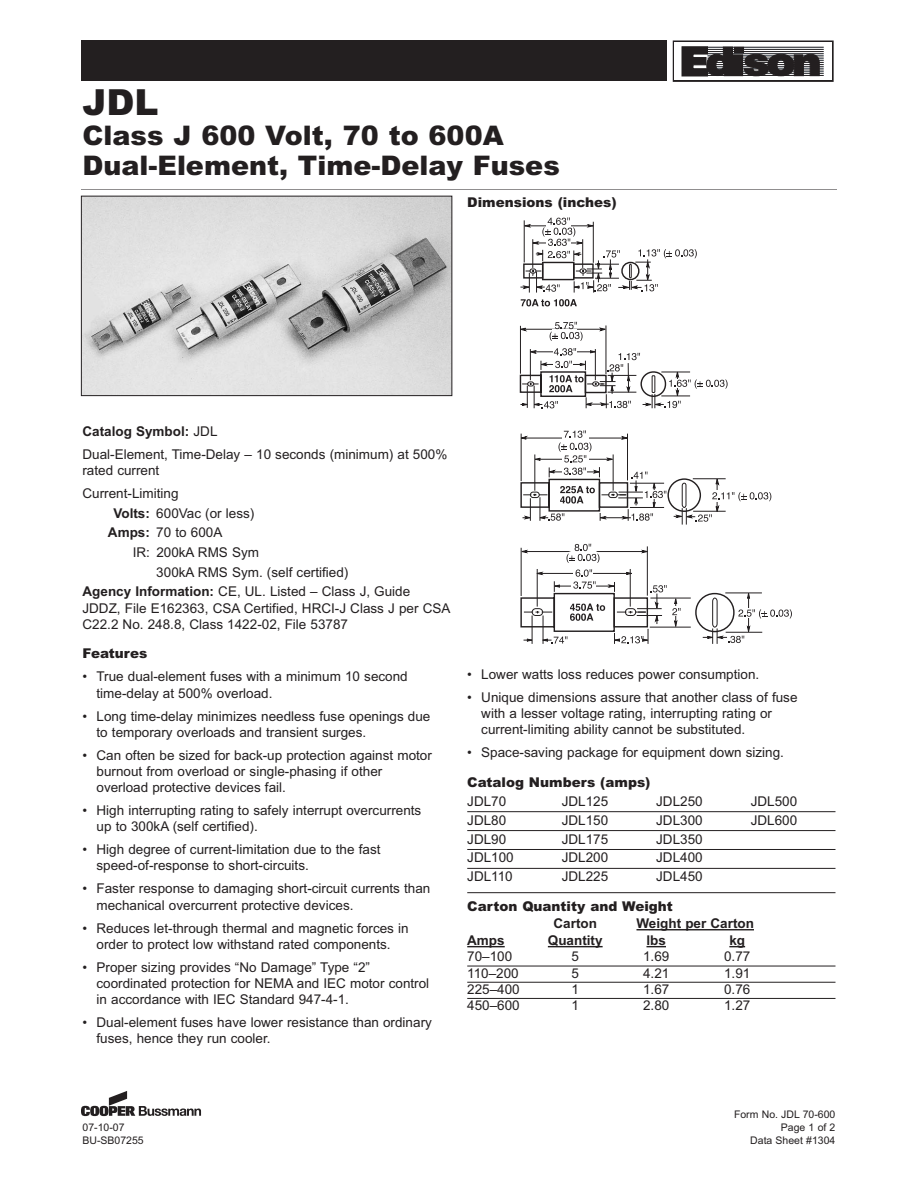
<style>
.page{position:relative;width:918px;height:1188px;background:#fff}
.page>*{position:absolute;margin:0;border:0;box-sizing:border-box;transform-origin:0 0}
.t1{font:900 36px "Arial";color:#231f20}
.t2{font:900 27px/30px "Arial";color:#231f20}
.t3{font:13.5px/16.2px "Arial";color:#231f20}
.t4{font:900 13.5px "Arial";color:#231f20}
.t5{font:700 13.5px "Arial";color:#231f20}
.t6{font:10.5px/12.8px "Arial";color:#231f20;text-align:right}
.s1{font-weight:700}
</style>
<div class="page">
<hr style="left:81px;top:189px;width:756px;height:1px;background:#231f20">
<div style="left:81px;top:40px;width:756px;height:41px;background:#231f20"></div>
<svg style="left:81px;top:1091px;width:120px;height:25px"></svg>
<div style="left:668px;top:40px;width:184px;height:50px;background:#fff"></div>
<div style="left:673px;top:41px;width:161px;height:41px;border:4px solid #231f20"></div>
<div style="left:675px;top:42px;width:157px;height:38px;background:#fff"></div>
<svg style="left:681px;top:46px;width:143px;height:31px"></svg>
<hr style="left:708px;top:51px;width:116px;height:1px;background:#231f20">
<hr style="left:708px;top:49px;width:116px;height:1px;background:#231f20">
<hr style="left:708px;top:47px;width:116px;height:1px;background:#231f20">
<hr style="left:708px;top:75px;width:116px;height:1px;background:#231f20">
<hr style="left:708px;top:73px;width:116px;height:1px;background:#231f20">
<hr style="left:708px;top:71px;width:116px;height:1px;background:#231f20">
<hr style="left:708px;top:69px;width:116px;height:1px;background:#231f20">
<hr style="left:708px;top:67px;width:116px;height:1px;background:#231f20">
<hr style="left:708px;top:64px;width:116px;height:1px;background:#231f20">
<hr style="left:708px;top:62px;width:116px;height:1px;background:#231f20">
<hr style="left:708px;top:60px;width:116px;height:1px;background:#231f20">
<hr style="left:708px;top:58px;width:116px;height:1px;background:#231f20">
<hr style="left:708px;top:56px;width:116px;height:1px;background:#231f20">
<hr style="left:708px;top:53px;width:116px;height:1px;background:#231f20">
<div style="left:734px;top:47px;width:10px;height:6px;background:#231f20"></div>
<svg style="left:682px;top:46px;width:51px;height:30px"></svg>
<svg style="left:744px;top:54px;width:76px;height:21px"></svg>
<div style="left:733px;top:55px;width:10px;height:21px;background:#231f20"></div>
<img style="left:83px;top:198px;width:367px;height:196px">
<div style="left:81px;top:196px;width:371px;height:200px;border:1px solid #231f20"></div>
<hr style="left:467px;top:811px;width:369px;height:1px;background:#231f20">
<hr style="left:467px;top:830px;width:369px;height:1px;background:#231f20">
<hr style="left:467px;top:849px;width:369px;height:1px;background:#231f20">
<hr style="left:467px;top:868px;width:369px;height:1px;background:#231f20">
<hr style="left:467px;top:892px;width:369px;height:1px;background:#231f20">
<svg style="left:636px;top:929px;width:13px;height:1px"></svg>
<hr style="left:649px;top:929px;width:105px;height:1px;background:#231f20">
<hr style="left:467px;top:946px;width:38px;height:1px;background:#231f20">
<hr style="left:548px;top:946px;width:55px;height:1px;background:#231f20">
<svg style="left:646px;top:946px;width:20px;height:1px"></svg>
<svg style="left:729px;top:946px;width:16px;height:1px"></svg>
<hr style="left:467px;top:966px;width:369px;height:1px;background:#231f20">
<hr style="left:467px;top:982px;width:369px;height:1px;background:#231f20">
<hr style="left:467px;top:998px;width:369px;height:1px;background:#231f20">
<svg style="left:522px;top:550px;width:5px;height:3px"></svg>
<hr style="left:525px;top:551px;width:120px;height:1px;background:#231f20">
<svg style="left:642px;top:550px;width:5px;height:3px"></svg>
<hr style="left:521px;top:548px;width:1px;height:48px;background:#231f20">
<hr style="left:647px;top:546px;width:1px;height:50px;background:#231f20">
<hr style="left:650px;top:598px;width:41px;height:1px;background:#231f20">
<hr style="left:650px;top:627px;width:41px;height:1px;background:#231f20">
<div style="left:695px;top:593px;width:40px;height:39px;border:1px solid #231f20;border-radius:50%"></div>
<svg style="left:520px;top:569px;width:161px;height:75px"></svg>
<div style="left:667px;top:478px;width:34px;height:34px;border:1px solid #231f20;border-radius:50%"></div>
<svg style="left:521px;top:328px;width:5px;height:3px"></svg>
<hr style="left:524px;top:329px;width:78px;height:1px;background:#231f20">
<svg style="left:600px;top:328px;width:5px;height:3px"></svg>
<svg style="left:521px;top:299px;width:56px;height:7px"></svg>
<hr style="left:606px;top:325px;width:1px;height:49px;background:#231f20">
<hr style="left:520px;top:326px;width:1px;height:48px;background:#231f20">
<svg style="left:520px;top:217px;width:177px;height:76px"></svg>
<svg style="left:550px;top:322px;width:33px;height:19px"></svg>
<svg style="left:520px;top:430px;width:147px;height:91px"></svg>
<svg style="left:566px;top:544px;width:33px;height:19px"></svg>
<svg style="left:703px;top:593px;width:89px;height:51px"></svg>
<svg style="left:674px;top:478px;width:97px;height:47px"></svg>
<svg style="left:520px;top:348px;width:208px;height:60px"></svg>
<h1 class="t1" style="left:82px;top:89px;width:78px">JDL</h1>
<h2 class="t2" style="left:82px;top:123px;width:479px">Class J 600 Volt, 70 to 600A<br>Dual-Element, Time-Delay Fuses</h2>
<p class="t4" style="left:467px;top:197px;width:151px">Dimensions (inches)</p>
<p class="t3" style="left:82px;top:421px;width:366px;line-height:23px"><span class="s1">Catalog Symbol:</span> JDL<br>Dual-Element, Time-Delay – 10 seconds (minimum) at 500%</p>
<p class="t3" style="left:82px;top:460px;width:98px;line-height:23px">rated current<br>Current-Limiting</p>
<p class="t3" style="left:108px;top:505px;width:148px;line-height:19.6px;text-indent:6px"><span class="s1">Volts:</span> 600Vac (or less)<br><span class="s1">Amps:</span> 70 to 600A</p>
<p class="t3" style="left:133px;top:546px;width:128px">IR: 200kA RMS Sym</p>
<p class="t3" style="left:156px;top:565px;width:194px">300kA RMS Sym. (self certified)</p>
<p class="t3" style="left:82px;top:585px;width:329px"><span class="s1">Agency Information:</span> CE, UL. Listed – Class J, Guide</p>
<p class="t3" style="left:82px;top:601px;width:369px">JDDZ, File E162363, CSA Certified, HRCI-J Class J per CSA<br>C22.2 No. 248.8, Class 1422-02, File 53787</p>
<p class="t4" style="left:82px;top:649px;width:66px">Features</p>
<p class="t3" style="left:97px;top:670px;width:313px;text-indent:-14px">• True dual-element fuses with a minimum 10 second time-delay at 500% overload.</p>
<p class="t3" style="left:97px;top:709px;width:335px;text-indent:-14px">• Long time-delay minimizes needless fuse openings due to temporary overloads and transient surges.</p>
<p class="t3" style="left:97px;top:748px;width:337px;text-indent:-14px">• Can often be sized for back-up protection against motor burnout from overload or single-phasing if other overload protective devices fail.</p>
<p class="t3" style="left:97px;top:804px;width:326px;text-indent:-14px">• High interrupting rating to safely interrupt overcurrents up to 300kA (self certified).</p>
<p class="t3" style="left:97px;top:843px;width:286px;text-indent:-14px">• High degree of current-limitation due to the fast speed-of-response to short-circuits.</p>
<p class="t3" style="left:97px;top:882px;width:335px;text-indent:-14px">• Faster response to damaging short-circuit currents than mechanical overcurrent protective devices.</p>
<p class="t3" style="left:82px;top:921px;width:328px;text-align:center">• Reduces let-through thermal and magnetic forces in order to protect low withstand rated components.</p>
<p class="t3" style="left:97px;top:960px;width:334px;text-indent:-14px">• Proper sizing provides “No Damage” Type “2” coordinated protection for NEMA and IEC motor control in accordance with IEC Standard 947-4-1.</p>
<p class="t3" style="left:97px;top:1016px;width:337px;text-indent:-14px">• Dual-element fuses have lower resistance than ordinary fuses, hence they run cooler.</p>
<p class="t3" style="left:467px;top:667px;width:294px">• Lower watts loss reduces power consumption.</p>
<p class="t3" style="left:481px;top:690px;width:318px;text-indent:-14px">• Unique dimensions assure that another class of fuse with a lesser voltage rating, interrupting rating or current-limiting ability cannot be substituted.</p>
<p class="t3" style="left:467px;top:746px;width:318px">• Space-saving package for equipment down sizing.</p>
<p class="t4" style="left:467px;top:777px;width:185px">Catalog Numbers (amps)</p>
<p class="t3" style="left:467px;top:794px;width:41px">JDL70</p>
<p class="t3" style="left:562px;top:794px;width:48px">JDL125</p>
<p class="t3" style="left:656px;top:794px;width:48px">JDL250</p>
<p class="t3" style="left:751px;top:794px;width:48px">JDL500</p>
<p class="t3" style="left:467px;top:813px;width:41px">JDL80</p>
<p class="t3" style="left:562px;top:813px;width:48px">JDL150</p>
<p class="t3" style="left:656px;top:813px;width:48px">JDL300</p>
<p class="t3" style="left:751px;top:813px;width:48px">JDL600</p>
<p class="t3" style="left:467px;top:832px;width:41px">JDL90</p>
<p class="t3" style="left:562px;top:832px;width:48px">JDL175</p>
<p class="t3" style="left:656px;top:832px;width:48px">JDL350</p>
<p class="t3" style="left:467px;top:851px;width:48px">JDL100</p>
<p class="t3" style="left:562px;top:851px;width:48px">JDL200</p>
<p class="t3" style="left:656px;top:851px;width:48px">JDL400</p>
<p class="t3" style="left:467px;top:870px;width:47px">JDL110</p>
<p class="t3" style="left:562px;top:870px;width:48px">JDL225</p>
<p class="t3" style="left:656px;top:870px;width:48px">JDL450</p>
<p class="t4" style="left:467px;top:901px;width:207px">Carton Quantity and Weight</p>
<p class="t5" style="left:554px;top:919px;width:45px">Carton</p>
<p class="t5" style="left:636px;top:919px;width:119px">Weight per Carton</p>
<p class="t5" style="left:467px;top:936px;width:39px">Amps</p>
<p class="t5" style="left:548px;top:936px;width:56px">Quantity</p>
<p class="t5" style="left:646px;top:936px;width:21px">lbs</p>
<p class="t5" style="left:729px;top:936px;width:17px">kg</p>
<p class="t3" style="left:467px;top:950px;width:47px">70–100</p>
<p class="t3" style="left:571px;top:950px;width:9px">5</p>
<p class="t3" style="left:643px;top:950px;width:28px">1.69</p>
<p class="t3" style="left:724px;top:950px;width:28px">0.77</p>
<p class="t3" style="left:467px;top:966px;width:53px">110–200</p>
<p class="t3" style="left:571px;top:966px;width:9px">5</p>
<p class="t3" style="left:643px;top:966px;width:28px">4.21</p>
<p class="t3" style="left:724px;top:966px;width:28px">1.91</p>
<p class="t3" style="left:467px;top:982px;width:54px">225–400</p>
<p class="t3" style="left:571px;top:982px;width:9px">1</p>
<p class="t3" style="left:643px;top:982px;width:28px">1.67</p>
<p class="t3" style="left:724px;top:982px;width:28px">0.76</p>
<p class="t3" style="left:467px;top:999px;width:54px">450–600</p>
<p class="t3" style="left:571px;top:999px;width:9px">1</p>
<p class="t3" style="left:643px;top:999px;width:28px">2.80</p>
<p class="t3" style="left:724px;top:999px;width:28px">1.27</p>
<p class="t6" style="left:82px;top:1122px;width:63px;text-align:left">07-10-07<br>BU-SB07255</p>
<p class="t6" style="left:734px;top:1109px;width:103px">Form No. JDL 70-600<br>Page 1 of 2<br>Data Sheet #1304</p>
</div>
